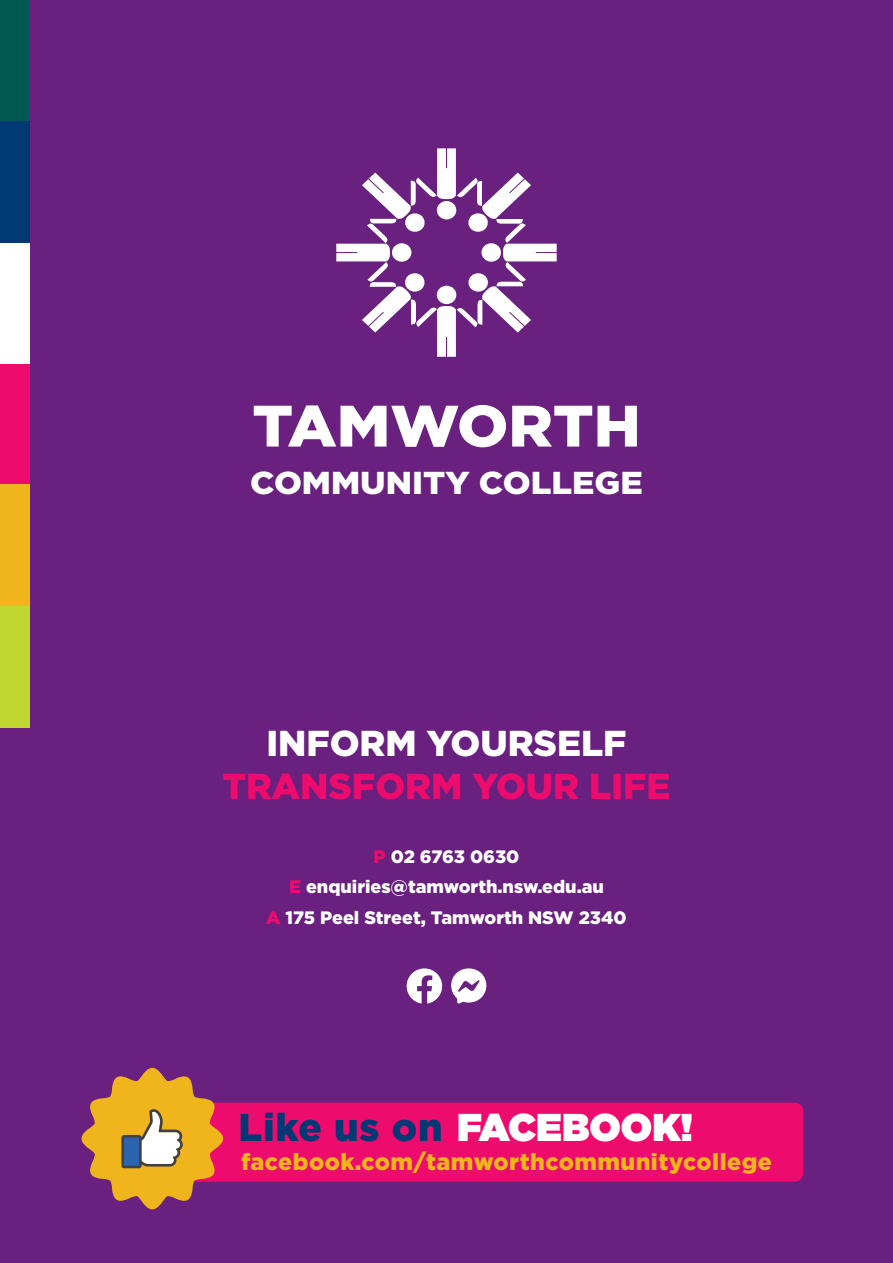
<style>
.page{position:relative;width:893px;height:1263px;background:#69207e}
.page>*{position:absolute;margin:0;border:0;box-sizing:border-box;transform-origin:0 0}
.t1{font:900 58.35px "Gotham";color:#fff;scale:1.06 1}
.t2{font:900 38.7px "Gotham";color:#fff}
.t3{font:900 36px "Gotham";color:#ed0c6e}
.t4{font:900 36px "Gotham";color:#fff}
.t5{font:900 31.65px "Gotham";color:#fff;scale:1.06 1}
.t6{font:900 23.25px "Gotham";letter-spacing:.02em;color:#f0b51c}
.t7{font:900 18px/30.2px "Gotham";color:#fff;text-align:center}
.s1{color:#ed0c6e}
.s2{color:#003974}
</style>
<div class="page">
<svg style="left:336px;top:148px;width:221px;height:209px"></svg>
<div style="left:0;top:0;width:30px;height:121px;background:#005952"></div>
<div style="left:0;top:364px;width:30px;height:121px;background:#ed0c6e"></div>
<div style="left:0;top:242px;width:30px;height:122px;background:#fff"></div>
<div style="left:0;top:121px;width:30px;height:121px;background:#003974"></div>
<div style="left:0;top:606px;width:30px;height:121px;background:#bfd730"></div>
<div style="left:0;top:485px;width:30px;height:121px;background:#f0b51c"></div>
<div style="left:141px;top:1102px;width:662px;height:80px;background:#ed0c6e;border-radius:9px"></div>
<svg style="left:407px;top:968px;width:35px;height:35px"></svg>
<svg style="left:451px;top:968px;width:35px;height:36px"></svg>
<svg style="left:82px;top:1068px;width:141px;height:141px"></svg>
<h1 class="t1" style="left:252px;top:386px;width:368px">TAMWORTH</h1>
<h3 class="t5" style="left:250px;top:461px;width:372px">COMMUNITY COLLEGE</h3>
<h3 class="t4" style="left:266px;top:718px;width:362px">INFORM YOURSELF</h3>
<h3 class="t3" style="left:222px;top:762px;width:450px">TRANSFORM YOUR LIFE</h3>
<p class="t7" style="left:266px;top:842px;width:362px"><span class="s1">P</span> 02 6763 0630<br><span class="s1">E</span> enquiries@tamworth.nsw.edu.au<br><span class="s1">A</span> 175 Peel Street, Tamworth NSW 2340</p>
<h2 class="t2" style="left:238px;top:1099px;width:456px"><span class="s2">Like us on</span> FACEBOOK!</h2>
<p class="t6" style="left:241px;top:1146px;width:532px">facebook.com/tamworthcommunitycollege</p>
</div>
